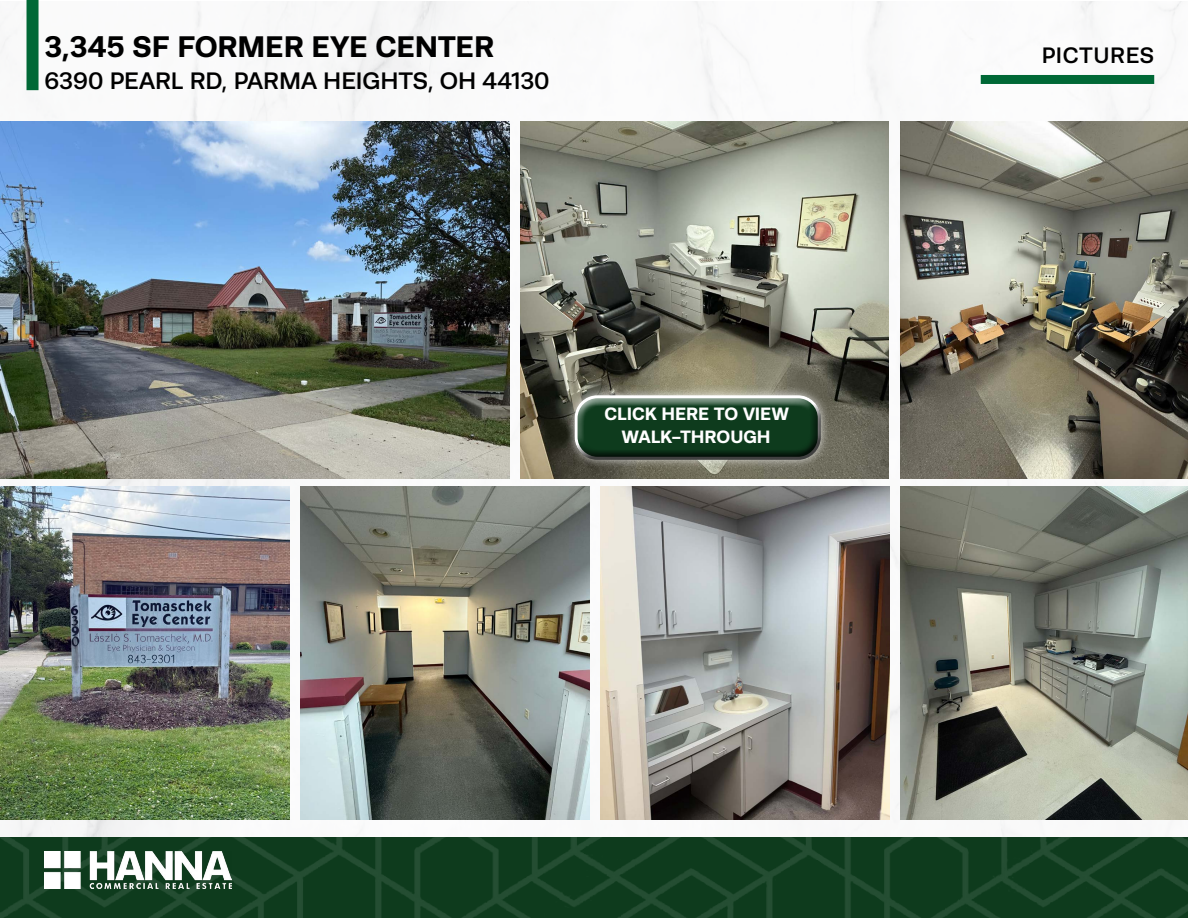
<style>
.page{position:relative;width:1188px;height:918px;background:#fff}
.page>*{position:absolute;margin:0;border:0;box-sizing:border-box;transform-origin:0 0}
.t1{font:700 30px "Runda";color:#000}
.t2{font:500 24px "Runda";letter-spacing:-.005em;color:#000}
.t3{font:500 22.5px "Runda";letter-spacing:.025em;color:#000}
.t4{font:700 18px/22.8px "Runda";color:#fff;text-align:center}
</style>
<div class="page">
<img style="left:0;top:2px;width:859px;height:835px">
<img style="left:859px;top:2px;width:329px;height:835px">
<div style="left:27px;top:0;width:12px;height:90px;background:#006836"></div>
<img style="left:0;top:837px;width:1188px;height:81px">
<img style="left:45px;top:852px;width:186px;height:37px">
<div style="left:981px;top:75px;width:173px;height:9px;background:#006836"></div>
<img style="left:0;top:122px;width:510px;height:356px">
<img style="left:0;top:487px;width:289px;height:333px">
<img style="left:300px;top:487px;width:290px;height:333px">
<img style="left:600px;top:487px;width:290px;height:333px">
<img style="left:900px;top:487px;width:288px;height:333px">
<img style="left:521px;top:122px;width:368px;height:356px">
<img style="left:900px;top:122px;width:288px;height:356px">
<div style="left:564px;top:384px;width:262px;height:71px;background:#fff;opacity:.75"></div>
<div style="left:570px;top:400px;width:262px;height:69px;background:#000;opacity:.75"></div>
<p class="t1" style="left:45px;top:29px;width:451px">3,345 SF FORMER EYE CENTER</p>
<p class="t2" style="left:45px;top:67px;width:507px">6390 PEARL RD, PARMA HEIGHTS, OH 44130</p>
<p class="t4" style="left:605px;top:402px;width:186px">CLICK HERE TO VIEW<br>WALK-THROUGH</p>
<p class="t3" style="left:1042px;top:43px;width:114px">PICTURES</p>
</div>
